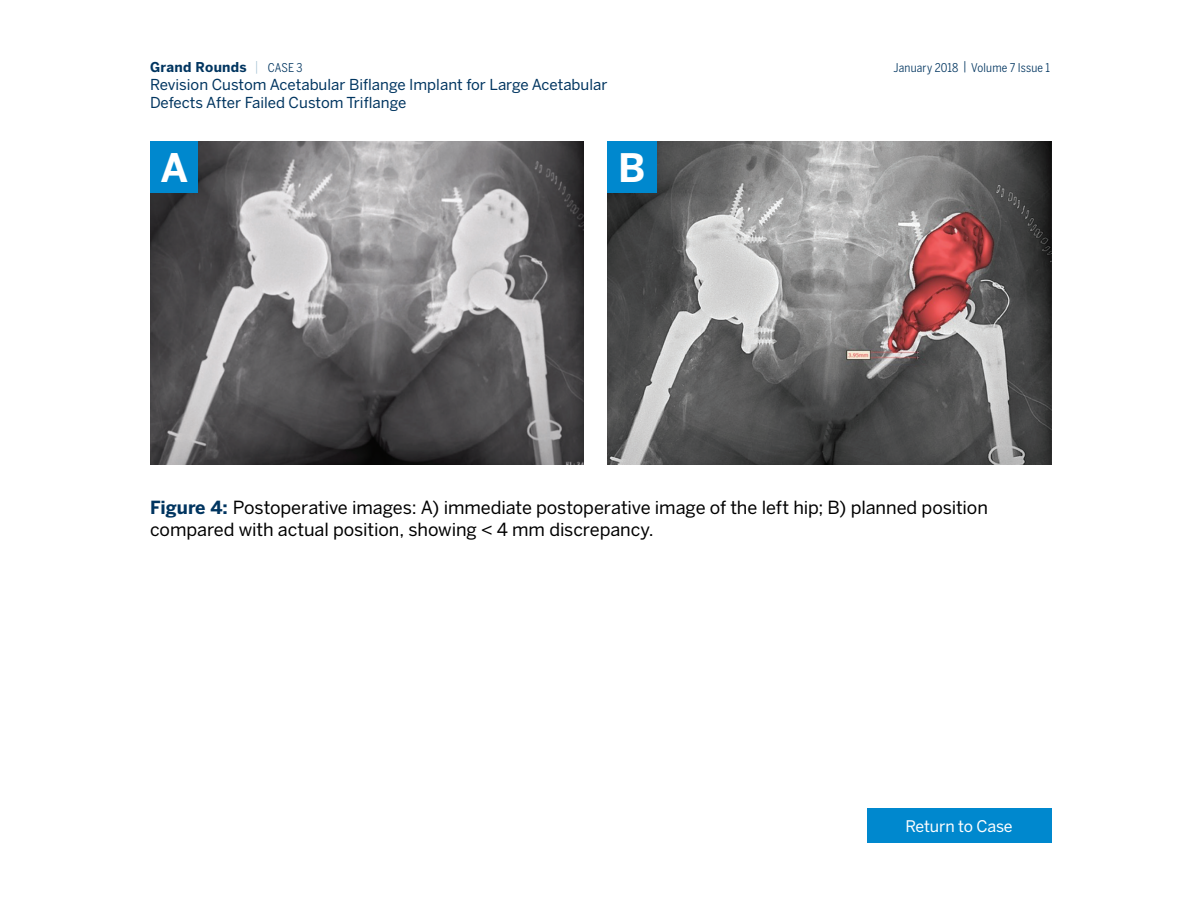
<style>
.page{position:relative;width:1200px;height:900px;background:#fff}
.page>*{position:absolute;margin:0;border:0;box-sizing:border-box;transform-origin:0 0}
.t1{font:700 39px "Benton Sans";color:#fff}
.t2{font:18px/21.6px "Benton Sans";letter-spacing:-.005em;color:#000}
.t3{font:15.9px "Benton Sans";letter-spacing:-.01em;color:#fff}
.t4{font:15px/18px "Benton Sans";color:#003560}
.t5{font:700 13.5px "Benton Sans";letter-spacing:.02em;color:#003560}
.t6{font:12px "Benton Sans Condensed";letter-spacing:.015em;color:#003560}
.s1{font-weight:300;color:#9cbcce}
.s2{font-family:"Benton Sans Condensed";font-weight:400;font-size:12px}
.s3{font-weight:700;color:#003560}
</style>
<div class="page">
<img style="left:150px;top:141px;width:434px;height:323px">
<div style="left:150px;top:141px;width:48px;height:52px;background:#0088ce"></div>
<img style="left:608px;top:141px;width:443px;height:323px">
<div style="left:608px;top:141px;width:49px;height:52px;background:#0088ce"></div>
<div style="left:867px;top:808px;width:184px;height:35px;background:#0088ce"></div>
<p class="t5" style="left:150px;top:59px;width:154px">Grand Rounds <span class="s1">|</span> <span class="s2">CASE 3</span></p>
<p class="t6" style="left:894px;top:60px;width:158px">January 2018 | Volume 7 Issue 1</p>
<p class="t4" style="left:150px;top:76px;width:459px">Revision Custom Acetabular Biflange Implant for Large Acetabular<br>Defects After Failed Custom Triflange</p>
<p class="t1" style="left:161px;top:144px;width:29px">A</p>
<p class="t1" style="left:618px;top:144px;width:29px">B</p>
<p class="t2" style="left:150px;top:497px;width:839px"><span class="s3">Figure 4:</span> Postoperative images: A) immediate postoperative image of the left hip; B) planned position compared with actual position, showing &lt; 4 mm discrepancy.</p>
<p class="t3" style="left:905px;top:817px;width:109px">Return to Case</p>
</div>
